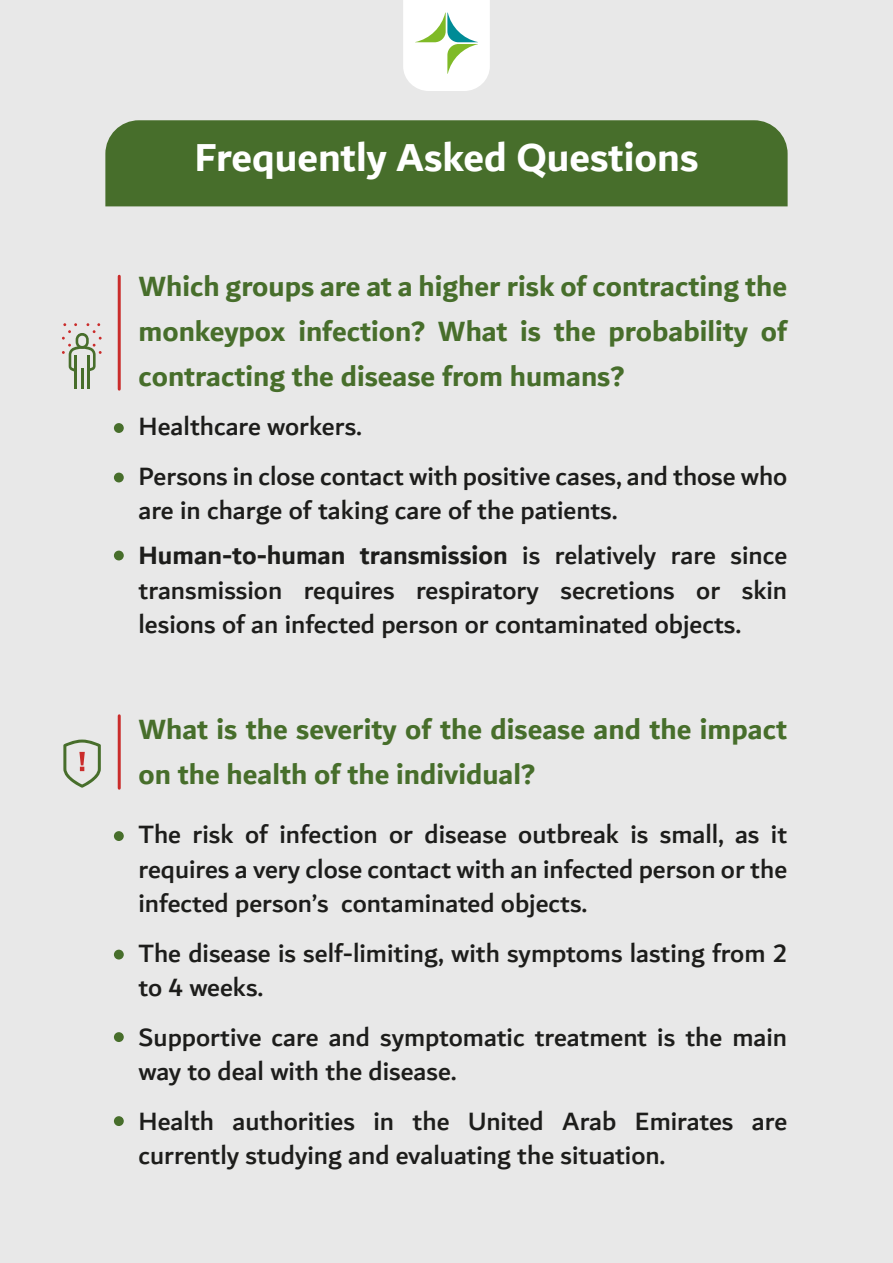
<style>
.page{position:relative;width:893px;height:1263px;background:#e8e8e8}
.page>*{position:absolute;margin:0;border:0;box-sizing:border-box;transform-origin:0 0}
.t1{font:700 42px "Dubai";color:#fff}
.t2{font:700 30px/45px "Dubai";color:#476e2b;text-align:justify}
.t3{font:500 27px/34.5px "Dubai";color:#1d1d1b}
.s1{font-weight:700}
</style>
<div class="page">
<svg style="left:403px;top:0;width:87px;height:91px;background:#edf5ec"></svg>
<div style="left:105px;top:120px;width:683px;height:86px;background:#476e2b"></div>
<div style="left:114px;top:423px;width:10px;height:10px;background:#476e2b;border-radius:50%"></div>
<div style="left:114px;top:473px;width:10px;height:9px;background:#476e2b;border-radius:50%"></div>
<hr style="left:118px;top:276px;width:3px;height:113px;background:#ca2c2b">
<hr style="left:118px;top:716px;width:3px;height:72px;background:#ca2c2b">
<div style="left:114px;top:831px;width:10px;height:10px;background:#476e2b;border-radius:50%"></div>
<div style="left:114px;top:950px;width:10px;height:9px;background:#476e2b;border-radius:50%"></div>
<div style="left:114px;top:1032px;width:10px;height:10px;background:#476e2b;border-radius:50%"></div>
<div style="left:114px;top:1116px;width:10px;height:10px;background:#476e2b;border-radius:50%"></div>
<hr style="left:74px;top:355px;width:3px;height:34px;background:#476e2b">
<hr style="left:81px;top:368px;width:2px;height:20px;background:#476e2b">
<hr style="left:87px;top:355px;width:3px;height:33px;background:#476e2b">
<svg style="left:62px;top:323px;width:40px;height:49px"></svg>
<svg style="left:63px;top:739px;width:38px;height:49px"></svg>
<div style="left:114px;top:551px;width:10px;height:9px;background:#476e2b;border-radius:50%"></div>
<h1 class="t1" style="left:195px;top:132px;width:505px">Frequently Asked Questions</h1>
<p class="t2" style="left:139px;top:263px;width:650px">Which groups are at a higher risk of contracting the monkeypox infection? What is the probability of contracting the disease from humans?</p>
<p class="t3" style="left:139px;top:401px;width:650px;line-height:49.5px">Healthcare workers.<br>Persons in close contact with positive cases, and those who</p>
<p class="t3" style="left:139px;top:487px;width:650px;line-height:45px">are in charge of taking care of the patients.<br><span class="s1">Human-to-human transmission</span> is relatively rare since</p>
<p class="t3" style="left:139px;top:572px;width:650px">transmission requires respiratory secretions or skin lesions of an infected person or contaminated objects.</p>
<p class="t2" style="left:139px;top:706px;width:650px">What is the severity of the disease and the impact on the health of the individual?</p>
<p class="t3" style="left:139px;top:817px;width:650px;text-align:justify">The risk of infection or disease outbreak is small, as it requires a very close contact with an infected person or the infected person’s contaminated objects.</p>
<p class="t3" style="left:139px;top:935px;width:650px">The disease is self-limiting, with symptoms lasting from 2 to 4 weeks.</p>
<p class="t3" style="left:139px;top:1019px;width:650px">Supportive care and symptomatic treatment is the main way to deal with the disease.</p>
<p class="t3" style="left:139px;top:1103px;width:650px">Health authorities in the United Arab Emirates are currently studying and evaluating the situation.</p>
</div>
